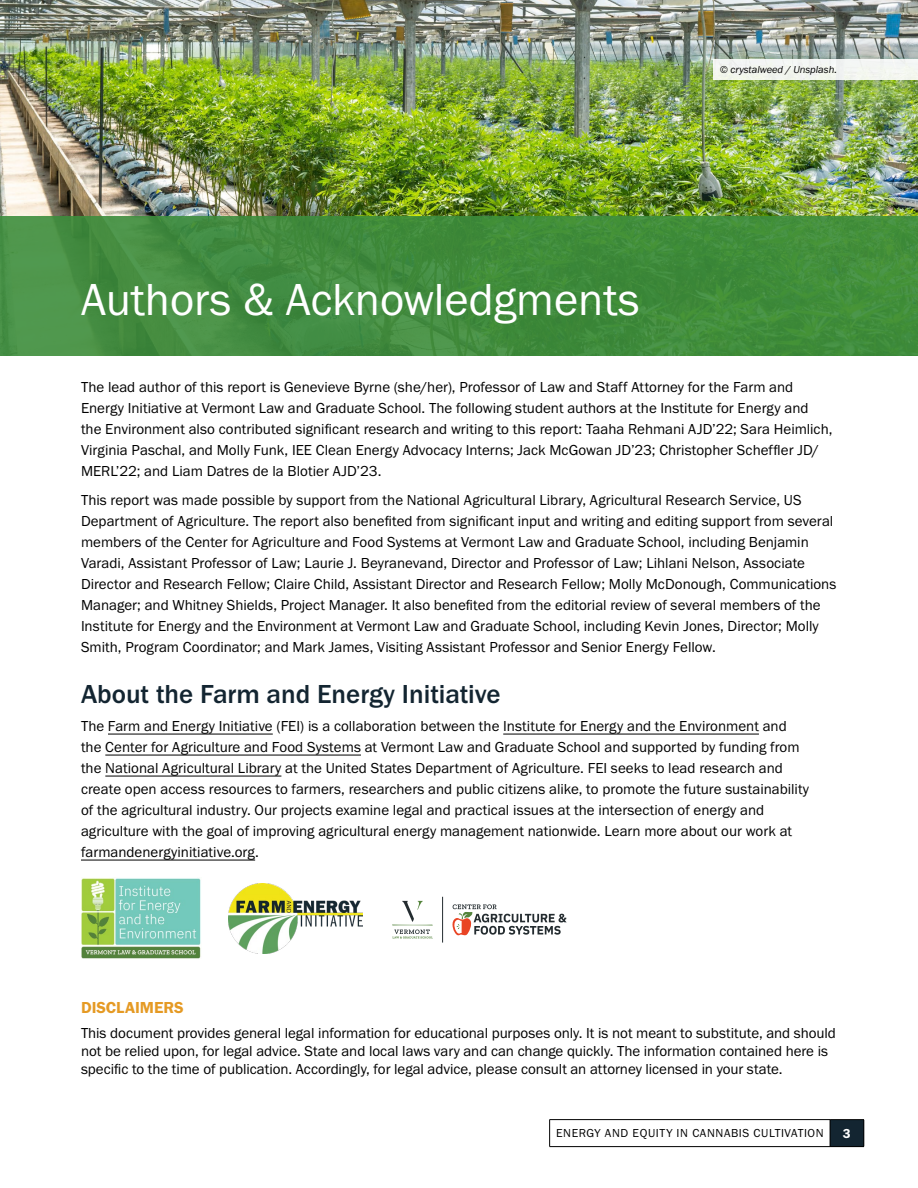
<style>
.page{position:relative;width:918px;height:1188px;background:#fff}
.page>*{position:absolute;margin:0;border:0;box-sizing:border-box;transform-origin:0 0}
.h2_-_no_toc{font:46.5px "Franklin Gothic URW Boo";color:#fff}
.t1{font:500 27px "Franklin Gothic URW";color:#132531}
.h4_-_no_toc{font:16.5px "Franklin Gothic URW Dem";color:#e59a24}
.t2{font:15px/21px "Franklin Gothic URW Boo";color:#000}
.t3{font:13.5px "Franklin Gothic URW Dem";color:#fff}
.t4{font:12px "Franklin Gothic URW Boo";letter-spacing:.05em;color:#000}
.citation{font:10.5px "Franklin Gothic URW Boo Ita";color:#000}
</style>
<div class="page">
<div style="left:830px;top:1120px;width:34px;height:27px;background:#132531"></div>
<hr style="left:549px;top:1119px;width:281px;height:1px;background:#000">
<svg style="left:549px;top:1120px;width:1px;height:26px"></svg>
<hr style="left:830px;top:1119px;width:34px;height:1px;background:#000">
<svg style="left:830px;top:1120px;width:1px;height:26px"></svg>
<svg style="left:864px;top:1120px;width:1px;height:26px"></svg>
<hr style="left:549px;top:1146px;width:281px;height:1px;background:#000">
<hr style="left:830px;top:1146px;width:34px;height:1px;background:#000">
<hr style="left:0;top:0;width:1px;height:1188px;background:#000">
<img style="left:0;top:0;width:918px;height:216px">
<hr style="left:108px;top:734px;width:165px;height:1px;background:#000">
<hr style="left:503px;top:734px;width:256px;height:1px;background:#000">
<hr style="left:105px;top:755px;width:256px;height:1px;background:#000">
<hr style="left:105px;top:776px;width:176px;height:1px;background:#000">
<hr style="left:81px;top:860px;width:174px;height:1px;background:#000">
<img style="left:81px;top:878px;width:120px;height:81px">
<img style="left:228px;top:883px;width:135px;height:70px">
<svg style="left:452px;top:904px;width:115px;height:32px"></svg>
<hr style="left:442px;top:897px;width:1px;height:46px;background:#242c30">
<svg style="left:392px;top:901px;width:41px;height:37px"></svg>
<div style="left:713px;top:59px;width:205px;height:21px;background:#f3f6f0"></div>
<div style="left:0;top:216px;width:918px;height:139px;background:#3d8e3d"></div>
<p class="citation" style="left:720px;top:63px;width:119px">© crystalweed / Unsplash.</p>
<h2 class="h2_-_no_toc" style="left:81px;top:270px;width:560px">Authors &amp; Acknowledgments</h2>
<p class="t2" style="left:81px;top:376px;width:753px">The lead author of this report is Genevieve Byrne (she/her), Professor of Law and Staff Attorney for the Farm and Energy Initiative at Vermont Law and Graduate School. The following student authors at the Institute for Energy and the Environment also contributed significant research and writing to this report: Taaha Rehmani AJD’22; Sara Heimlich, Virginia Paschal, and Molly Funk, IEE Clean Energy Advocacy Interns; Jack McGowan JD’23; Christopher Scheffler JD/ MERL’22; and Liam Datres de la Blotier AJD’23.</p>
<p class="t2" style="left:81px;top:490px;width:757px">This report was made possible by support from the National Agricultural Library, Agricultural Research Service, US Department of Agriculture. The report also benefited from significant input and writing and editing support from several members of the Center for Agriculture and Food Systems at Vermont Law and Graduate School, including Benjamin Varadi, Assistant Professor of Law; Laurie J. Beyranevand, Director and Professor of Law; Lihlani Nelson, Associate Director and Research Fellow; Claire Child, Assistant Director and Research Fellow; Molly McDonough, Communications Manager; and Whitney Shields, Project Manager. It also benefited from the editorial review of several members of the Institute for Energy and the Environment at Vermont Law and Graduate School, including Kevin Jones, Director; Molly Smith, Program Coordinator; and Mark James, Visiting Assistant Professor and Senior Energy Fellow.</p>
<h3 class="t1" style="left:81px;top:678px;width:421px">About the Farm and Energy Initiative</h3>
<p class="t2" style="left:81px;top:715px;width:730px">The Farm and Energy Initiative (FEI) is a collaboration between the Institute for Energy and the Environment and the Center for Agriculture and Food Systems at Vermont Law and Graduate School and supported by funding from the National Agricultural Library at the United States Department of Agriculture. FEI seeks to lead research and create open access resources to farmers, researchers and public citizens alike, to promote the future sustainability of the agricultural industry. Our projects examine legal and practical issues at the intersection of energy and agriculture with the goal of improving agricultural energy management nationwide. Learn more about our work at farmandenergyinitiative.org.</p>
<h4 class="h4_-_no_toc" style="left:81px;top:998px;width:104px">DISCLAIMERS</h4>
<p class="t2" style="left:81px;top:1024px;width:756px;line-height:18px">This document provides general legal information for educational purposes only. It is not meant to substitute, and should not be relied upon, for legal advice. State and local laws vary and can change quickly. The information contained here is specific to the time of publication. Accordingly, for legal advice, please consult an attorney licensed in your state.</p>
<p class="t4" style="left:556px;top:1126px;width:269px">ENERGY AND EQUITY IN CANNABIS CULTIVATION</p>
<p class="t3" style="left:843px;top:1125px;width:9px">3</p>
</div>
